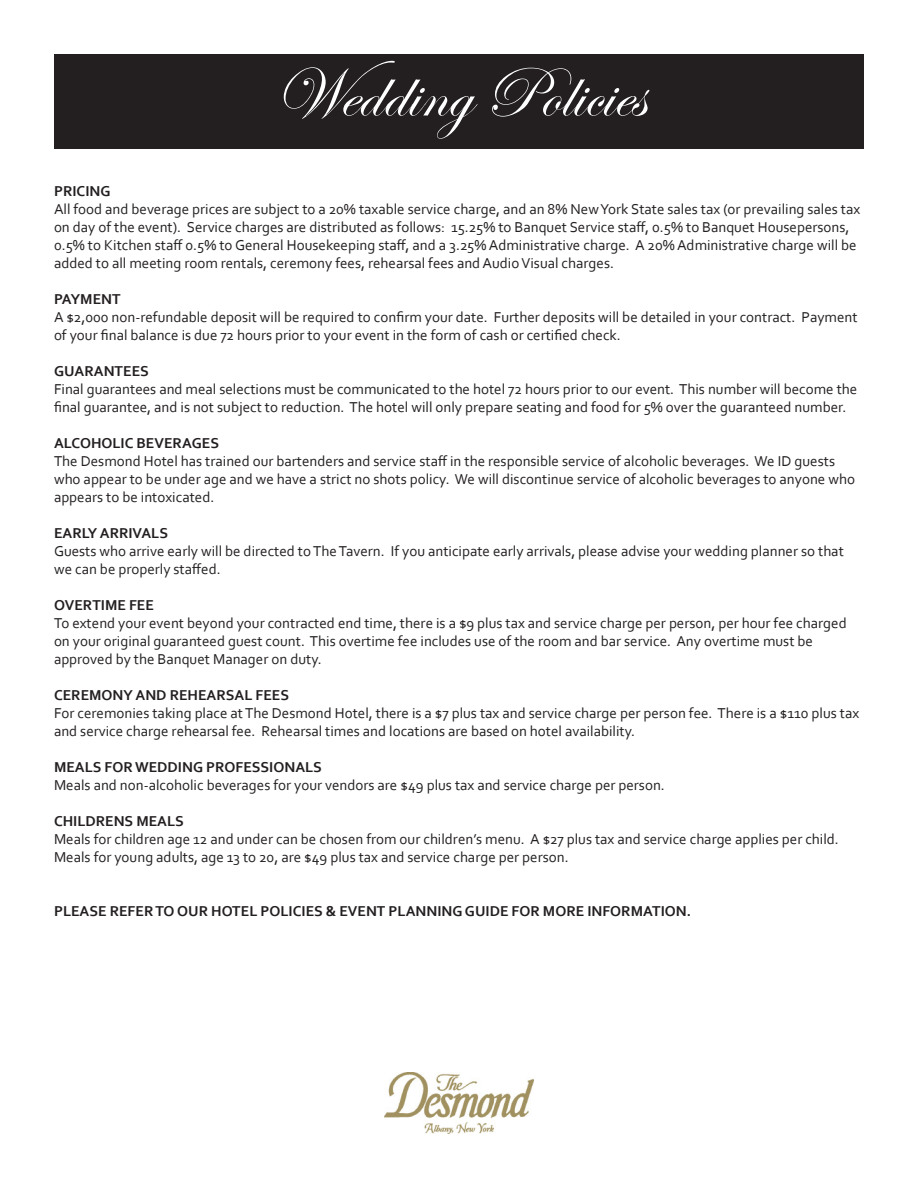
<style>
.page{position:relative;width:918px;height:1188px;background:#fff}
.page>*{position:absolute;margin:0;border:0;box-sizing:border-box;transform-origin:0 0}
.t1{font:72px "Edwardian Script ITC";color:#fff}
.t2{font:15px/18px "Corbel";color:#231f20}
.t3{font:700 15px "Corbel";color:#231f20}
</style>
<div class="page">
<div style="left:54px;top:54px;width:810px;height:94px;background:#231f20"></div>
<img style="left:385px;top:1072px;width:148px;height:62px">
<p class="t1" style="left:273px;top:54px;width:374px">Wedding Policies</p>
<p class="t3" style="left:54px;top:181px;width:58px">PRICING</p>
<p class="t2" style="left:54px;top:199px;width:808px">All food and beverage prices are subject to a 20% taxable service charge, and an 8% New York State sales tax (or prevailing sales tax on day of the event). Service charges are distributed as follows: 15.25% to Banquet Service staff, 0.5% to Banquet Housepersons, 0.5% to Kitchen staff 0.5% to General Housekeeping staff, and a 3.25% Administrative charge. A 20% Administrative charge will be added to all meeting room rentals, ceremony fees, rehearsal fees and Audio Visual charges.</p>
<p class="t3" style="left:54px;top:289px;width:68px">PAYMENT</p>
<p class="t2" style="left:54px;top:307px;width:805px">A $2,000 non-refundable deposit will be required to confirm your date. Further deposits will be detailed in your contract. Payment of your final balance is due 72 hours prior to your event in the form of cash or certified check.</p>
<p class="t3" style="left:54px;top:361px;width:96px">GUARANTEES</p>
<p class="t2" style="left:54px;top:379px;width:805px">Final guarantees and meal selections must be communicated to the hotel 72 hours prior to our event. This number will become the final guarantee, and is not subject to reduction. The hotel will only prepare seating and food for 5% over the guaranteed number.</p>
<p class="t3" style="left:54px;top:433px;width:167px">ALCOHOLIC BEVERAGES</p>
<p class="t2" style="left:54px;top:451px;width:803px">The Desmond Hotel has trained our bartenders and service staff in the responsible service of alcoholic beverages. We ID guests who appear to be under age and we have a strict no shots policy. We will discontinue service of alcoholic beverages to anyone who appears to be intoxicated.</p>
<p class="t3" style="left:54px;top:523px;width:115px">EARLY ARRIVALS</p>
<p class="t2" style="left:54px;top:541px;width:791px">Guests who arrive early will be directed to The Tavern. If you anticipate early arrivals, please advise your wedding planner so that we can be properly staffed.</p>
<p class="t3" style="left:54px;top:595px;width:101px">OVERTIME FEE</p>
<p class="t2" style="left:54px;top:613px;width:794px">To extend your event beyond your contracted end time, there is a $9 plus tax and service charge per person, per hour fee charged on your original guaranteed guest count. This overtime fee includes use of the room and bar service. Any overtime must be</p>
<p class="t2" style="left:54px;top:649px;width:269px">approved by the Banquet Manager on duty.</p>
<p class="t3" style="left:54px;top:685px;width:237px">CEREMONY AND REHEARSAL FEES</p>
<p class="t2" style="left:54px;top:703px;width:807px">For ceremonies taking place at The Desmond Hotel, there is a $7 plus tax and service charge per person fee. There is a $110 plus tax and service charge rehearsal fee. Rehearsal times and locations are based on hotel availability.</p>
<p class="t3" style="left:54px;top:757px;width:269px">MEALS FOR WEDDING PROFESSIONALS</p>
<p class="t2" style="left:54px;top:775px;width:612px">Meals and non-alcoholic beverages for your vendors are $49 plus tax and service charge per person.</p>
<p class="t3" style="left:54px;top:811px;width:131px">CHILDRENS MEALS</p>
<p class="t2" style="left:54px;top:829px;width:786px">Meals for children age 12 and under can be chosen from our children’s menu. A $27 plus tax and service charge applies per child.<br>Meals for young adults, age 13 to 20, are $49 plus tax and service charge per person.</p>
<p class="t3" style="left:54px;top:901px;width:639px">PLEASE REFER TO OUR HOTEL POLICIES &amp; EVENT PLANNING GUIDE FOR MORE INFORMATION.</p>
</div>
